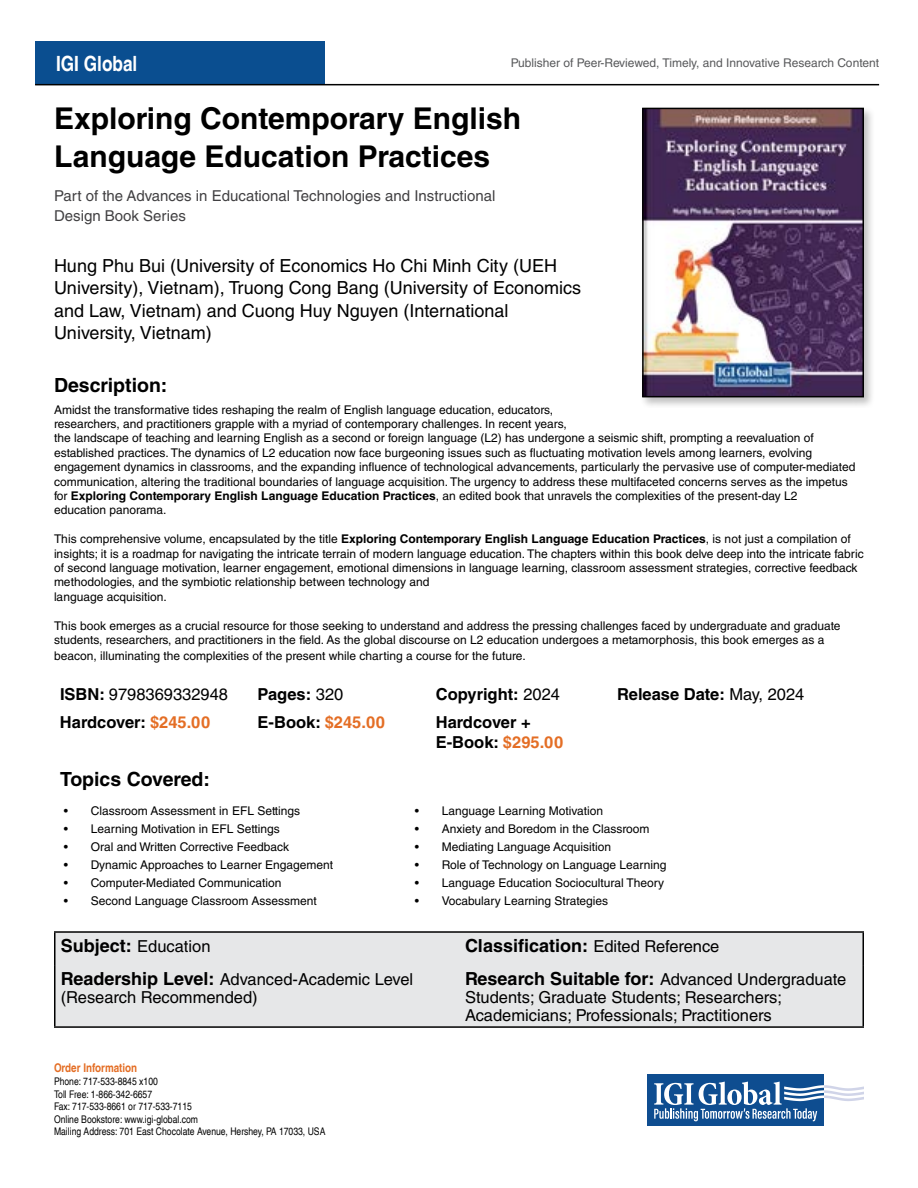
<style>
.page{position:relative;width:918px;height:1188px;background:#fff}
.page>*{position:absolute;margin:0;border:0;box-sizing:border-box;transform-origin:0 0}
.t1{font:700 30px/37.5px "Helvetica LT Std";color:#000}
.t2{font:700 condensed 21px "Helvetica LT";color:#fff}
.t3{font:700 19.5px "Helvetica LT Std";color:#000}
.t4{font:18px/22.5px "Helvetica LT Std";color:#000}
.t5{font:700 18px "Helvetica LT Std";color:#000}
.t6{font:16.5px/18px "Helvetica LT Std";color:#000}
.t7{font:700 16.5px/19.8px "Helvetica LT Std";color:#000}
.t8{font:15px/19.5px "Helvetica LT Std";color:#414042}
.t9{font:12px/14.4px "Helvetica LT Std";color:#000}
.t10{font:12px "Helvetica LT Std";color:#58595b}
.t11{font:700 condensed 12px "Helvetica LT";color:#e46e25}
.t12{font:condensed 10.5px/12.6px "Helvetica LT";color:#000}
.s1{font-weight:700}
.s2{font-weight:400}
.s3{color:#e46e25}
.s4{font-weight:700;font-size:18px}
.s5{font-weight:400;font-size:16.5px}
</style>
<div class="page">
<div style="left:35px;top:41px;width:290px;height:44px;background:#0a4e90"></div>
<svg style="left:647px;top:1125px;width:177px;height:1px"></svg>
<div style="left:647px;top:1074px;width:177px;height:51px;background:#0e4d90"></div>
<svg style="left:654px;top:1082px;width:210px;height:39px"></svg>
<hr style="left:35px;top:84px;width:844px;height:1px;background:#000">
<div style="left:640px;top:105px;width:235px;height:303px;background:#000;opacity:.25"></div>
<img style="left:645px;top:111px;width:216px;height:283px">
<div style="left:642px;top:108px;width:222px;height:289px;border:2px solid #000"></div>
<div style="left:56px;top:933px;width:806px;height:93px;background:#e6e7e8"></div>
<hr style="left:54px;top:931px;width:405px;height:2px;background:#000">
<hr style="left:54px;top:933px;width:2px;height:32px;background:#000">
<hr style="left:459px;top:931px;width:405px;height:2px;background:#000">
<hr style="left:862px;top:933px;width:2px;height:32px;background:#000">
<hr style="left:54px;top:965px;width:2px;height:61px;background:#000">
<hr style="left:862px;top:965px;width:2px;height:61px;background:#000">
<hr style="left:54px;top:1026px;width:405px;height:2px;background:#000">
<hr style="left:459px;top:1026px;width:405px;height:2px;background:#000">
<h2 class="t2" style="left:56px;top:50px;width:83px">IGI Global</h2>
<p class="t10" style="left:511px;top:56px;width:370px">Publisher of Peer-Reviewed, Timely, and Innovative Research Content</p>
<h1 class="t1" style="left:54px;top:99px;width:469px">Exploring Contemporary English<br>Language Education Practices</h1>
<p class="t8" style="left:54px;top:186px;width:443px">Part of the Advances in Educational Technologies and Instructional<br>Design Book Series</p>
<h3 class="t4" style="left:54px;top:254px;width:529px">Hung Phu Bui (University of Economics Ho Chi Minh City (UEH University), Vietnam), Truong Cong Bang (University of Economics and Law, Vietnam) and Cuong Huy Nguyen (International University, Vietnam)</h3>
<h3 class="t3" style="left:54px;top:374px;width:115px">Description:</h3>
<p class="t9" style="left:54px;top:402px;width:803px">Amidst the transformative tides reshaping the realm of English language education, educators,<br>researchers, and practitioners grapple with a myriad of contemporary challenges. In recent years,<br>the landscape of teaching and learning English as a second or foreign language (L2) has undergone a seismic shift, prompting a reevaluation of established practices. The dynamics of L2 education now face burgeoning issues such as fluctuating motivation levels among learners, evolving engagement dynamics in classrooms, and the expanding influence of technological advancements, particularly the pervasive use of computer-mediated communication, altering the traditional boundaries of language acquisition. The urgency to address these multifaceted concerns serves as the impetus for <span class="s1">Exploring Contemporary English Language Education Practices</span>, an edited book that unravels the complexities of the present-day L2<br>education panorama.</p>
<p class="t9" style="left:54px;top:532px;width:811px">This comprehensive volume, encapsulated by the title <span class="s1">Exploring Contemporary English Language Education Practices</span>, is not just a compilation of insights; it is a roadmap for navigating the intricate terrain of modern language education. The chapters within this book delve deep into the intricate fabric of second language motivation, learner engagement, emotional dimensions in language learning, classroom assessment strategies, corrective feedback methodologies, and the symbiotic relationship between technology and<br>language acquisition.</p>
<p class="t9" style="left:54px;top:618px;width:788px">This book emerges as a crucial resource for those seeking to understand and address the pressing challenges faced by undergraduate and graduate students, researchers, and practitioners in the field. As the global discourse on L2 education undergoes a metamorphosis, this book emerges as a</p>
<p class="t9" style="left:54px;top:649px;width:473px">beacon, illuminating the complexities of the present while charting a course for the future.</p>
<h3 class="t6" style="left:60px;top:685px;width:170px"><span class="s1">ISBN:</span> 9798369332948</h3>
<h3 class="t7" style="left:258px;top:684px;width:87px">Pages: <span class="s2">320</span></h3>
<h3 class="t7" style="left:436px;top:684px;width:126px">Copyright: <span class="s2">2024</span></h3>
<h3 class="t7" style="left:617px;top:684px;width:189px">Release Date: <span class="s2">May, 2024</span></h3>
<h3 class="t7" style="left:60px;top:712px;width:152px">Hardcover: <span class="s3">$245.00</span></h3>
<h3 class="t7" style="left:258px;top:712px;width:129px">E-Book: <span class="s3">$245.00</span></h3>
<h3 class="t7" style="left:436px;top:712px;width:129px">Hardcover +<br>E-Book: <span class="s3">$295.00</span></h3>
<h3 class="t3" style="left:60px;top:768px;width:152px">Topics Covered:</h3>
<p class="t9" style="left:64px;top:804px;width:238px">• Classroom Assessment in EFL Settings</p>
<p class="t9" style="left:64px;top:822px;width:217px">• Learning Motivation in EFL Settings</p>
<p class="t9" style="left:64px;top:840px;width:227px">• Oral and Written Corrective Feedback</p>
<p class="t9" style="left:64px;top:858px;width:271px">• Dynamic Approaches to Learner Engagement</p>
<p class="t9" style="left:64px;top:876px;width:219px">• Computer-Mediated Communication</p>
<p class="t9" style="left:64px;top:894px;width:254px">• Second Language Classroom Assessment</p>
<p class="t9" style="left:415px;top:804px;width:190px">• Language Learning Motivation</p>
<p class="t9" style="left:415px;top:822px;width:236px">• Anxiety and Boredom in the Classroom</p>
<p class="t9" style="left:415px;top:840px;width:198px">• Mediating Language Acquisition</p>
<p class="t9" style="left:415px;top:858px;width:253px">• Role of Technology on Language Learning</p>
<p class="t9" style="left:415px;top:876px;width:251px">• Language Education Sociocultural Theory</p>
<p class="t9" style="left:415px;top:894px;width:195px">• Vocabulary Learning Strategies</p>
<h3 class="t6" style="left:61px;top:937px;width:151px"><span class="s4">Subject:</span> Education</h3>
<h3 class="t5" style="left:465px;top:935px;width:256px">Classification: <span class="s5">Edited Reference</span></h3>
<h3 class="t6" style="left:61px;top:970px;width:354px"><span class="s4">Readership Level:</span> Advanced-Academic Level (Research Recommended)</h3>
<h3 class="t6" style="left:465px;top:970px;width:383px"><span class="s4">Research Suitable for:</span> Advanced Undergraduate<br>Students; Graduate Students; Researchers;<br>Academicians; Professionals; Practitioners</h3>
<p class="t11" style="left:54px;top:1061px;width:85px">Order Information</p>
<p class="t12" style="left:54px;top:1075px;width:273px">Phone: 717-533-8845 x100<br>Toll Free: 1-866-342-6657<br>Fax: 717-533-8661 or 717-533-7115<br>Online Bookstore: www.igi-global.com<br>Mailing Address: 701 East Chocolate Avenue, Hershey, PA 17033, USA</p>
</div>
